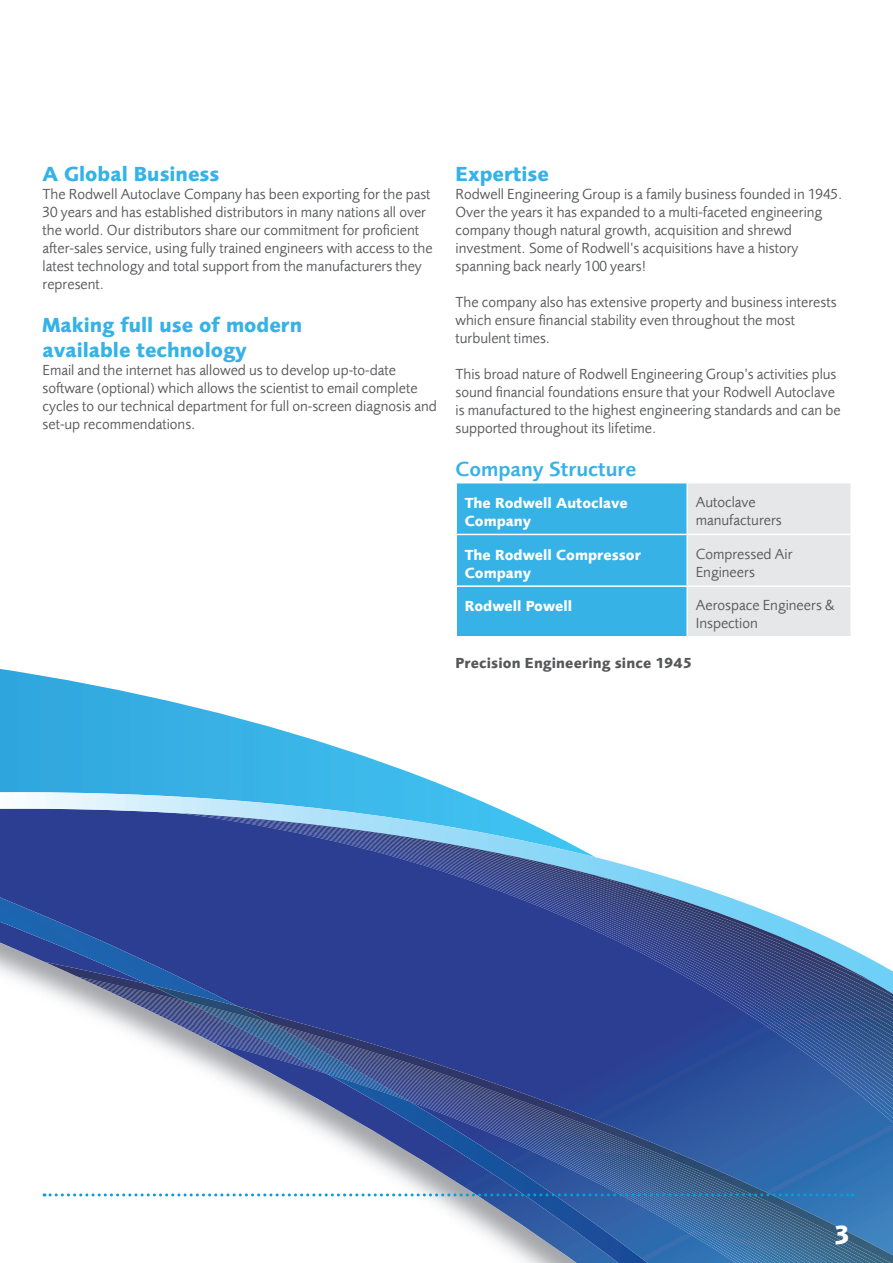
<style>
.page{position:relative;width:893px;height:1263px;background:#fff}
.page>*{position:absolute;margin:0;border:0;box-sizing:border-box;transform-origin:0 0}
.t1{font:700 27px "Foundry Sans W08";color:#fff}
.t2{font:700 21px/25.2px "Foundry Sans W08";color:#36b2e6}
.t3{font:600 21px "Foundry Sans W08";color:#36b2e6}
.t4{font:15px/18px "Foundry Sans W08";color:#57585a}
.t5{font:700 15px/18px "Foundry Sans W08";color:#fff}
.t6{font:700 15px "Foundry Sans W08";letter-spacing:.005em;color:#57585a}
</style>
<div class="page">
<svg style="left:0;top:669px;width:460px;height:123px"></svg>
<svg style="left:0;top:792px;width:508px;height:199px;background:#4363a8"></svg>
<svg style="left:360px;top:830px;width:188px;height:132px;background:#3e5da4"></svg>
<svg style="left:372px;top:832px;width:180px;height:130px;background:#3a559f"></svg>
<svg style="left:397px;top:835px;width:161px;height:127px;background:#3d5aa2"></svg>
<svg style="left:410px;top:837px;width:152px;height:125px;background:#3d59a1"></svg>
<svg style="left:423px;top:839px;width:144px;height:123px;background:#415fa5"></svg>
<svg style="left:437px;top:842px;width:134px;height:120px;background:#3c569f"></svg>
<svg style="left:451px;top:844px;width:126px;height:118px;background:#3f5ba1"></svg>
<svg style="left:467px;top:847px;width:115px;height:115px;background:#3f5aa0"></svg>
<svg style="left:483px;top:850px;width:105px;height:112px;background:#3f589e"></svg>
<svg style="left:500px;top:853px;width:95px;height:109px;background:#415a9f"></svg>
<svg style="left:520px;top:857px;width:94px;height:105px;background:#455ea1"></svg>
<svg style="left:541px;top:862px;width:95px;height:100px;background:#4760a1"></svg>
<svg style="left:565px;top:868px;width:95px;height:94px;background:#4861a0"></svg>
<svg style="left:594px;top:875px;width:282px;height:87px"></svg>
<svg style="left:44px;top:962px;width:849px;height:301px"></svg>
<svg style="left:148px;top:984px;width:262px;height:117px;background:#6273a5"></svg>
<svg style="left:457px;top:483px;width:393px;height:153px;background:#7fc8e7"></svg>
<hr style="left:686px;top:483px;width:2px;height:51px;background:#fff">
<hr style="left:455px;top:534px;width:232px;height:1px;background:#fff">
<hr style="left:687px;top:534px;width:165px;height:1px;background:#fff">
<hr style="left:686px;top:535px;width:2px;height:50px;background:#fff">
<hr style="left:455px;top:585px;width:232px;height:2px;background:#fff">
<hr style="left:687px;top:585px;width:165px;height:2px;background:#fff">
<hr style="left:686px;top:587px;width:2px;height:49px;background:#fff">
<svg style="left:44px;top:1193px;width:809px;height:3px"></svg>
<h2 class="t2" style="left:43px;top:159px;width:178px">A Global Business</h2>
<p class="t4" style="left:43px;top:184px;width:392px">The Rodwell Autoclave Company has been exporting for the past 30 years and has established distributors in many nations all over the world. Our distributors share our commitment for proficient after-sales service, using fully trained engineers with access to the latest technology and total support from the manufacturers they represent.</p>
<h2 class="t2" style="left:43px;top:310px;width:261px">Making full use of modern available technology</h2>
<p class="t4" style="left:43px;top:360px;width:396px">Email and the internet has allowed us to develop up-to-date software (optional) which allows the scientist to email complete cycles to our technical department for full on-screen diagnosis and set-up recommendations.</p>
<h2 class="t2" style="left:455px;top:159px;width:95px">Expertise</h2>
<p class="t4" style="left:455px;top:184px;width:388px">Rodwell Engineering Group is a family business founded in 1945.<br>Over the years it has expanded to a multi-faceted engineering company though natural growth, acquisition and shrewd investment. Some of Rodwell’s acquisitions have a history spanning back nearly 100 years!</p>
<p class="t4" style="left:455px;top:292px;width:383px">The company also has extensive property and business interests which ensure financial stability even throughout the most turbulent times.</p>
<p class="t4" style="left:455px;top:364px;width:387px">This broad nature of Rodwell Engineering Group’s activities plus sound financial foundations ensure that your Rodwell Autoclave is manufactured to the highest engineering standards and can be supported throughout its lifetime.</p>
<h2 class="t3" style="left:455px;top:453px;width:183px">Company Structure</h2>
<p class="t5" style="left:465px;top:492px;width:164px">The Rodwell Autoclave<br>Company</p>
<p class="t4" style="left:696px;top:492px;width:88px">Autoclave manufacturers</p>
<p class="t5" style="left:465px;top:544px;width:178px">The Rodwell Compressor<br>Company</p>
<p class="t4" style="left:696px;top:543px;width:98px">Compressed Air<br>Engineers</p>
<p class="t5" style="left:465px;top:596px;width:109px">Rodwell Powell</p>
<p class="t4" style="left:696px;top:595px;width:140px">Aerospace Engineers &amp;<br>Inspection</p>
<p class="t6" style="left:455px;top:651px;width:238px">Precision Engineering since 1945</p>
<h1 class="t1" style="left:834px;top:1214px;width:18px">3</h1>
</div>
